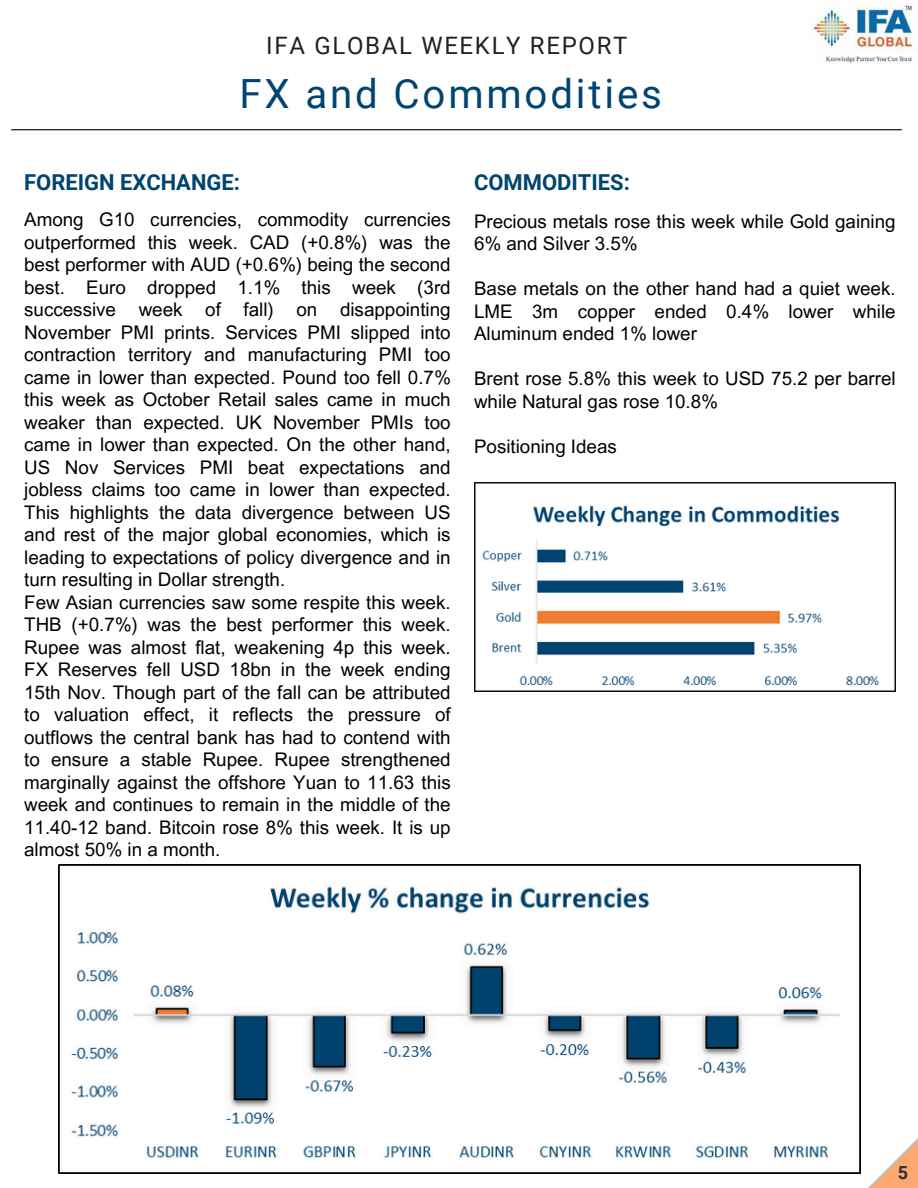
<style>
.page{position:relative;width:918px;height:1188px;background:#fff}
.page>*{position:absolute;margin:0;border:0;box-sizing:border-box;transform-origin:0 0}
.t1{font:40.2px "Roboto";letter-spacing:.07em;color:#004470}
.t2{font:24px "Roboto";letter-spacing:.07em;color:#212121}
.t3{font:700 21.9px "Roboto";color:#004470}
.t4{font:18.75px/22.5px "Arial MT Pro";color:#000;text-align:justify}
.t5{font:700 18px "Roboto";color:#2a2e3a}
</style>
<div class="page">
<hr style="left:11px;top:129px;width:891px;height:1px;background:#000">
<img style="left:811px;top:4px;width:103px;height:59px">
<svg style="left:868px;top:1138px;width:50px;height:50px"></svg>
<img style="left:474px;top:482px;width:422px;height:210px">
<img style="left:58px;top:865px;width:802px;height:309px">
<p class="t2" style="left:266px;top:32px;width:363px">IFA GLOBAL WEEKLY REPORT</p>
<p class="t1" style="left:240px;top:70px;width:424px">FX and Commodities</p>
<h2 class="t3" style="left:24px;top:169px;width:217px">FOREIGN EXCHANGE:</h2>
<p class="t4" style="left:24px;top:211px;width:428px">Among G10 currencies, commodity currencies outperformed this week. CAD (+0.8%) was the best performer with AUD (+0.6%) being the second best. Euro dropped 1.1% this week (3rd successive week of fall) on disappointing November PMI prints. Services PMI slipped into contraction territory and manufacturing PMI too came in lower than expected. Pound too fell 0.7% this week as October Retail sales came in much weaker than expected. UK November PMIs too came in lower than expected. On the other hand, US Nov Services PMI beat expectations and jobless claims too came in lower than expected.<br>This highlights the data divergence between US and rest of the major global economies, which is leading to expectations of policy divergence and in turn resulting in Dollar strength.</p>
<p class="t4" style="left:24px;top:593px;width:428px">Few Asian currencies saw some respite this week.<br>THB (+0.7%) was the best performer this week.<br>Rupee was almost flat, weakening 4p this week.<br>FX Reserves fell USD 18bn in the week ending 15th Nov. Though part of the fall can be attributed to valuation effect, it reflects the pressure of outflows the central bank has had to contend with to ensure a stable Rupee. Rupee strengthened marginally against the offshore Yuan to 11.63 this week and continues to remain in the middle of the 11.40-12 band. Bitcoin rose 8% this week. It is up almost 50% in a month.</p>
<p class="t3" style="left:474px;top:169px;width:157px">COMMODITIES:</p>
<p class="t4" style="left:474px;top:212px;width:423px">Precious metals rose this week while Gold gaining<br>6% and Silver 3.5%</p>
<p class="t4" style="left:474px;top:280px;width:423px">Base metals on the other hand had a quiet week.<br>LME 3m copper ended 0.4% lower while Aluminum ended 1% lower</p>
<p class="t4" style="left:474px;top:370px;width:423px">Brent rose 5.8% this week to USD 75.2 per barrel while Natural gas rose 10.8%</p>
<p class="t4" style="left:474px;top:437px;width:144px">Positioning Ideas</p>
<h3 class="t5" style="left:898px;top:1162px;width:12px">5</h3>
</div>
